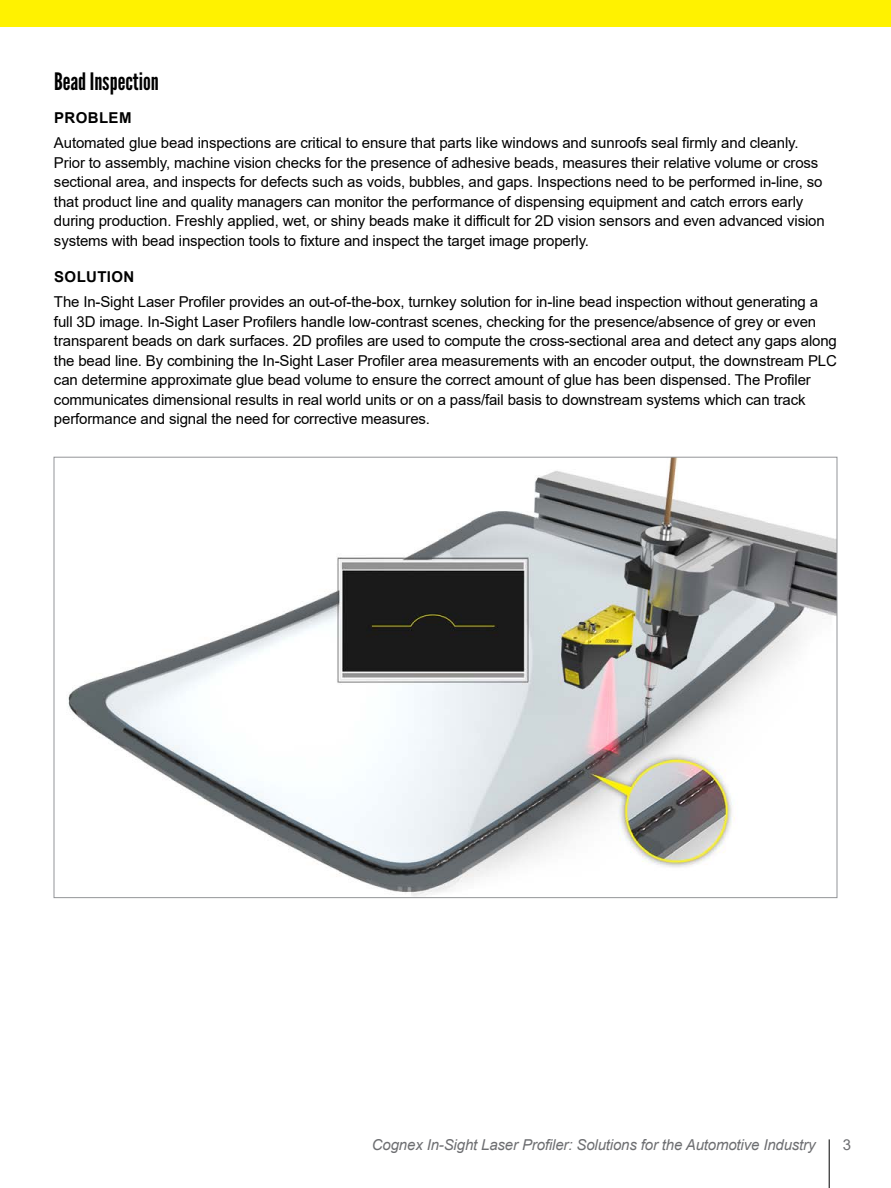
<style>
.page{position:relative;width:891px;height:1188px;background:#fff}
.page>*{position:absolute;margin:0;border:0;box-sizing:border-box;transform-origin:0 0}
.t1{font:24px "League Gothic";color:#000}
.t2{font:15px/19.5px "Arial";letter-spacing:-.01em;color:#000}
.t3{font:italic 15px "Arial";letter-spacing:-.01em;color:#6d6e71}
.t4{font:700 15px "Arial";letter-spacing:.025em;color:#000}
.t5{font:15px "Arial";color:#6d6e71}
</style>
<div class="page">
<hr style="left:829px;top:1139px;width:1px;height:49px;background:#000">
<div style="left:0;top:0;width:891px;height:27px;background:#fff200"></div>
<img style="left:68px;top:459px;width:767px;height:437px">
<h1 class="t1" style="left:54px;top:67px;width:106px">Bead Inspection</h1>
<p class="t4" style="left:54px;top:107px;width:79px">PROBLEM</p>
<p class="t2" style="left:54px;top:133px;width:772px">Automated glue bead inspections are critical to ensure that parts like windows and sunroofs seal firmly and cleanly.<br>Prior to assembly, machine vision checks for the presence of adhesive beads, measures their relative volume or cross sectional area, and inspects for defects such as voids, bubbles, and gaps. Inspections need to be performed in-line, so that product line and quality managers can monitor the performance of dispensing equipment and catch errors early during production. Freshly applied, wet, or shiny beads make it difficult for 2D vision sensors and even advanced vision systems with bead inspection tools to fixture and inspect the target image properly.</p>
<p class="t4" style="left:54px;top:266px;width:82px">SOLUTION</p>
<p class="t2" style="left:54px;top:292px;width:784px">The In-Sight Laser Profiler provides an out-of-the-box, turnkey solution for in-line bead inspection without generating a full 3D image. In-Sight Laser Profilers handle low-contrast scenes, checking for the presence/absence of grey or even transparent beads on dark surfaces. 2D profiles are used to compute the cross-sectional area and detect any gaps along the bead line. By combining the In-Sight Laser Profiler area measurements with an encoder output, the downstream PLC can determine approximate glue bead volume to ensure the correct amount of glue has been dispensed. The Profiler communicates dimensional results in real world units or on a pass/fail basis to downstream systems which can track performance and signal the need for corrective measures.</p>
<p class="t3" style="left:372px;top:1135px;width:445px">Cognex In-Sight Laser Profiler: Solutions for the Automotive Industry</p>
<p class="t5" style="left:843px;top:1135px;width:10px">3</p>
</div>
